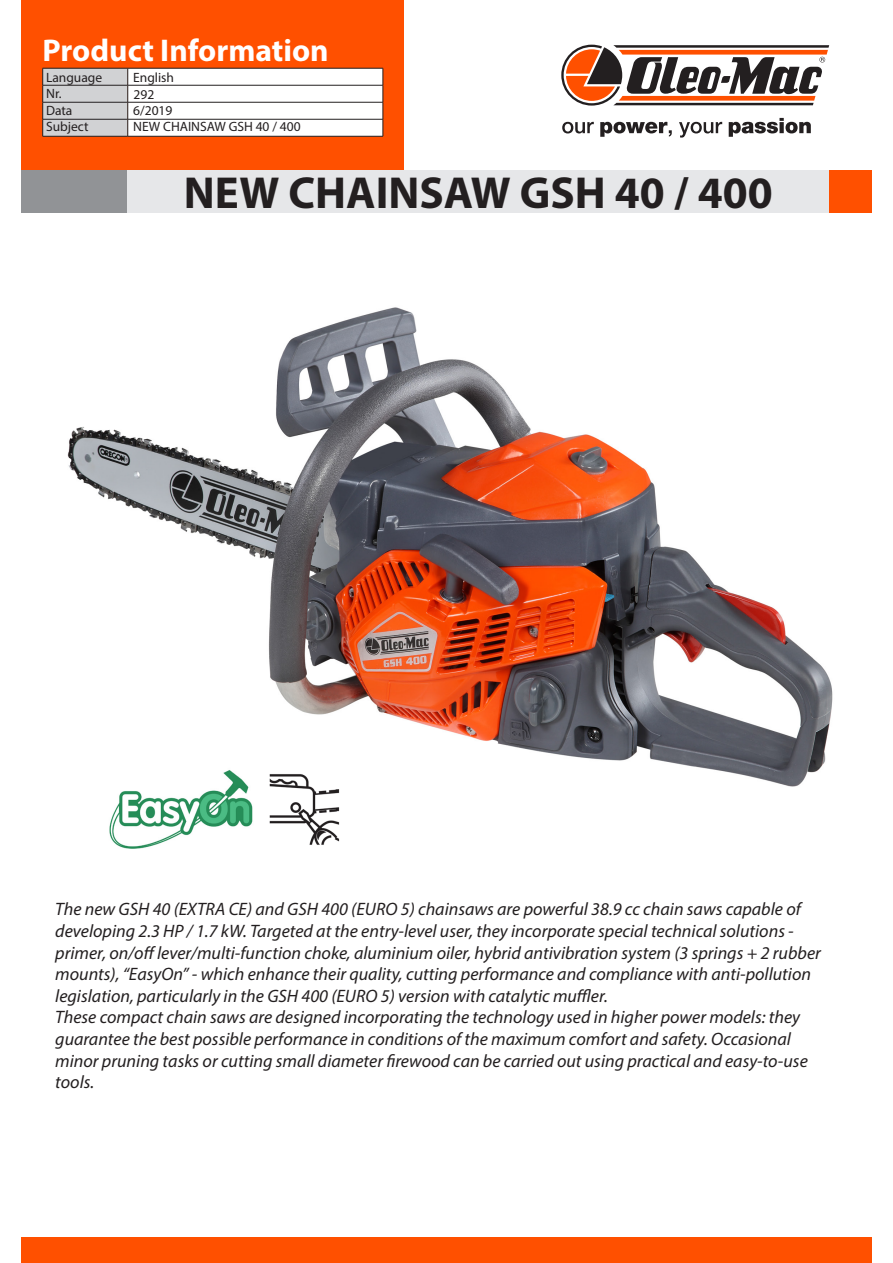
<style>
.page{position:relative;width:893px;height:1263px;background:#fff}
.page>*{position:absolute;margin:0;border:0;box-sizing:border-box;transform-origin:0 0}
.t1{font:700 45px "Myriad Pro";color:#231f20}
.t2{font:700 31.5px "Myriad Pro";color:#fff}
.t3{font:italic 18px/21.6px "Myriad Pro";color:#231f20}
.t4{font:13.5px "Myriad Pro";color:#231f20}
</style>
<div class="page">
<div style="left:21px;top:0;width:383px;height:170px;background:#ff5000"></div>
<div style="left:21px;top:1237px;width:851px;height:26px;background:#ff5000"></div>
<svg style="left:42px;top:68px;width:342px;height:68px;background:#e5e4e5"></svg>
<hr style="left:43px;top:136px;width:85px;height:1px;background:#231f20">
<hr style="left:128px;top:136px;width:255px;height:1px;background:#231f20">
<div style="left:21px;top:170px;width:107px;height:43px;background:#919396"></div>
<div style="left:128px;top:170px;width:701px;height:43px;background:#e6e7e9"></div>
<div style="left:829px;top:170px;width:43px;height:43px;background:#ff5000"></div>
<svg style="left:562px;top:122px;width:32px;height:11px"></svg>
<svg style="left:600px;top:122px;width:72px;height:15px"></svg>
<svg style="left:679px;top:122px;width:43px;height:16px"></svg>
<svg style="left:729px;top:118px;width:82px;height:19px"></svg>
<svg style="left:561px;top:45px;width:268px;height:61px"></svg>
<img style="left:67px;top:307px;width:766px;height:480px">
<img style="left:103px;top:762px;width:157px;height:87px">
<img style="left:266px;top:766px;width:79px;height:79px">
<h2 class="t2" style="left:43px;top:29px;width:288px">Product Information</h2>
<p class="t4" style="left:134px;top:86px;width:22px">292</p>
<p class="t4" style="left:46px;top:69px;width:58px">Language</p>
<p class="t4" style="left:133px;top:69px;width:42px">English</p>
<p class="t4" style="left:46px;top:86px;width:17px">Nr.</p>
<p class="t4" style="left:46px;top:102px;width:28px">Data</p>
<p class="t4" style="left:133px;top:102px;width:41px">6/2019</p>
<p class="t4" style="left:46px;top:118px;width:44px">Subject</p>
<p class="t4" style="left:133px;top:118px;width:169px">NEW CHAINSAW GSH 40 / 400</p>
<p class="t1" style="left:184px;top:164px;width:590px">NEW CHAINSAW GSH 40 / 400</p>
<p class="t3" style="left:55px;top:898px;width:767px">The new GSH 40 (EXTRA CE) and GSH 400 (EURO 5) chainsaws are powerful 38.9 cc chain saws capable of developing 2.3 HP / 1.7 kW. Targeted at the entry-level user, they incorporate special technical solutions - primer, on/off lever/multi-function choke, aluminium oiler, hybrid antivibration system (3 springs + 2 rubber mounts), “EasyOn” - which enhance their quality, cutting performance and compliance with anti-pollution legislation, particularly in the GSH 400 (EURO 5) version with catalytic muffler.</p>
<p class="t3" style="left:55px;top:1006px;width:754px">These compact chain saws are designed incorporating the technology used in higher power models: they guarantee the best possible performance in conditions of the maximum comfort and safety. Occasional minor pruning tasks or cutting small diameter firewood can be carried out using practical and easy-to-use tools.</p>
</div>
